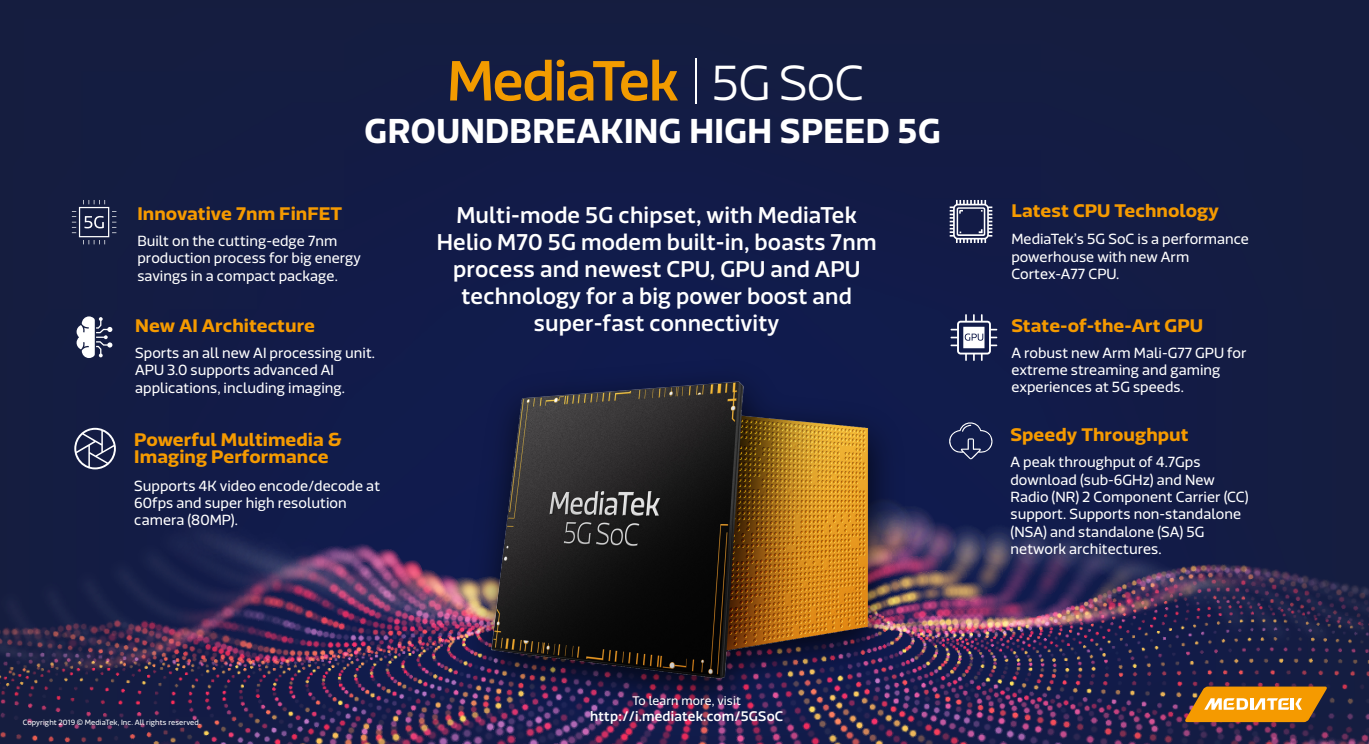
<style>
.page{position:relative;width:1369px;height:744px;background:#fff}
.page>*{position:absolute;margin:0;border:0;box-sizing:border-box;transform-origin:0 0}
.t1{font:300 48.5px "Riona Sans";color:#fff}
.t2{font:700 34.06px "Riona Sans";letter-spacing:.01em;color:#fff}
.t3{font:500 22.5px/26.9px "Riona Sans";letter-spacing:.005em;color:#fff;text-align:center}
.t4{font:700 17.94px/17.4px "Riona Sans";color:#f59a00;scale:1.07 1}
.t5{font:14.5px/17.4px "Riona Sans";color:#fff}
.t6{font:500 13.69px "Riona Sans";letter-spacing:.01em;color:#fff}
.t7{font:12.31px "Riona Sans";letter-spacing:.01em;color:#fff}
.t8{font:7.5px "Riona Sans";letter-spacing:.01em;color:#fff}
</style>
<div class="page">
<img style="left:0;top:0;width:1369px;height:744px">
<svg style="left:450px;top:60px;width:228px;height:41px;background:#735226"></svg>
<hr style="left:695px;top:59px;width:2px;height:45px;background:#fff">
<svg style="left:1184px;top:686px;width:143px;height:36px;background:#d59329"></svg>
<svg style="left:72px;top:200px;width:44px;height:44px;background:#373e5d"></svg>
<svg style="left:945px;top:420px;width:47px;height:40px;background:#2a345f"></svg>
<svg style="left:950px;top:200px;width:42px;height:43px"></svg>
<svg style="left:950px;top:314px;width:47px;height:47px"></svg>
<svg style="left:74px;top:428px;width:42px;height:41px;background:#4e5471"></svg>
<svg style="left:77px;top:316px;width:35px;height:42px"></svg>
<img style="left:448px;top:349px;width:466px;height:387px">
<img style="left:461px;top:309px;width:441px;height:435px">
<h1 class="t1" style="left:711px;top:53px;width:154px">5G SoC</h1>
<h2 class="t2" style="left:365px;top:109px;width:578px">GROUNDBREAKING HIGH SPEED 5G</h2>
<p class="t4" style="left:137px;top:205px;width:193px">Innovative 7nm FinFET</p>
<p class="t5" style="left:137px;top:232px;width:225px">Built on the cutting-edge 7nm production process for big energy savings in a compact package.</p>
<p class="t4" style="left:135px;top:317px;width:170px">New AI Architecture</p>
<p class="t5" style="left:135px;top:344px;width:241px">Sports an all new AI processing unit.<br>APU 3.0 supports advanced AI applications, including imaging.</p>
<p class="t4" style="left:134px;top:431px;width:196px">Powerful Multimedia &amp;<br>Imaging Performance</p>
<p class="t5" style="left:134px;top:477px;width:247px">Supports 4K video encode/decode at<br>60fps and super high resolution camera (80MP).</p>
<h3 class="t3" style="left:437px;top:203px;width:441px">Multi-mode 5G chipset, with MediaTek Helio M70 5G modem built-in, boasts 7nm process and newest CPU, GPU and APU technology for a big power boost and super-fast connectivity</h3>
<p class="t8" style="left:23px;top:718px;width:179px">Copyright 2019 © MediaTek, Inc. All rights reserved.</p>
<p class="t7" style="left:632px;top:693px;width:110px">To learn more, visit</p>
<p class="t6" style="left:590px;top:707px;width:195px">http://i.mediatek.com/5GSoC</p>
<p class="t4" style="left:1011px;top:202px;width:195px">Latest CPU Technology</p>
<p class="t5" style="left:1011px;top:231px;width:239px">MediaTek’s 5G SoC is a performance powerhouse with new Arm<br>Cortex-A77 CPU.</p>
<p class="t4" style="left:1011px;top:317px;width:181px">State-of-the-Art GPU</p>
<p class="t5" style="left:1011px;top:344px;width:237px">A robust new Arm Mali-G77 GPU for extreme streaming and gaming experiences at 5G speeds.</p>
<p class="t4" style="left:1010px;top:427px;width:168px">Speedy Throughput</p>
<p class="t5" style="left:1010px;top:454px;width:240px">A peak throughput of 4.7Gps download (sub-6GHz) and New<br>Radio (NR) 2 Component Carrier (CC) support. Supports non-standalone (NSA) and standalone (SA) 5G network architectures.</p>
</div>
